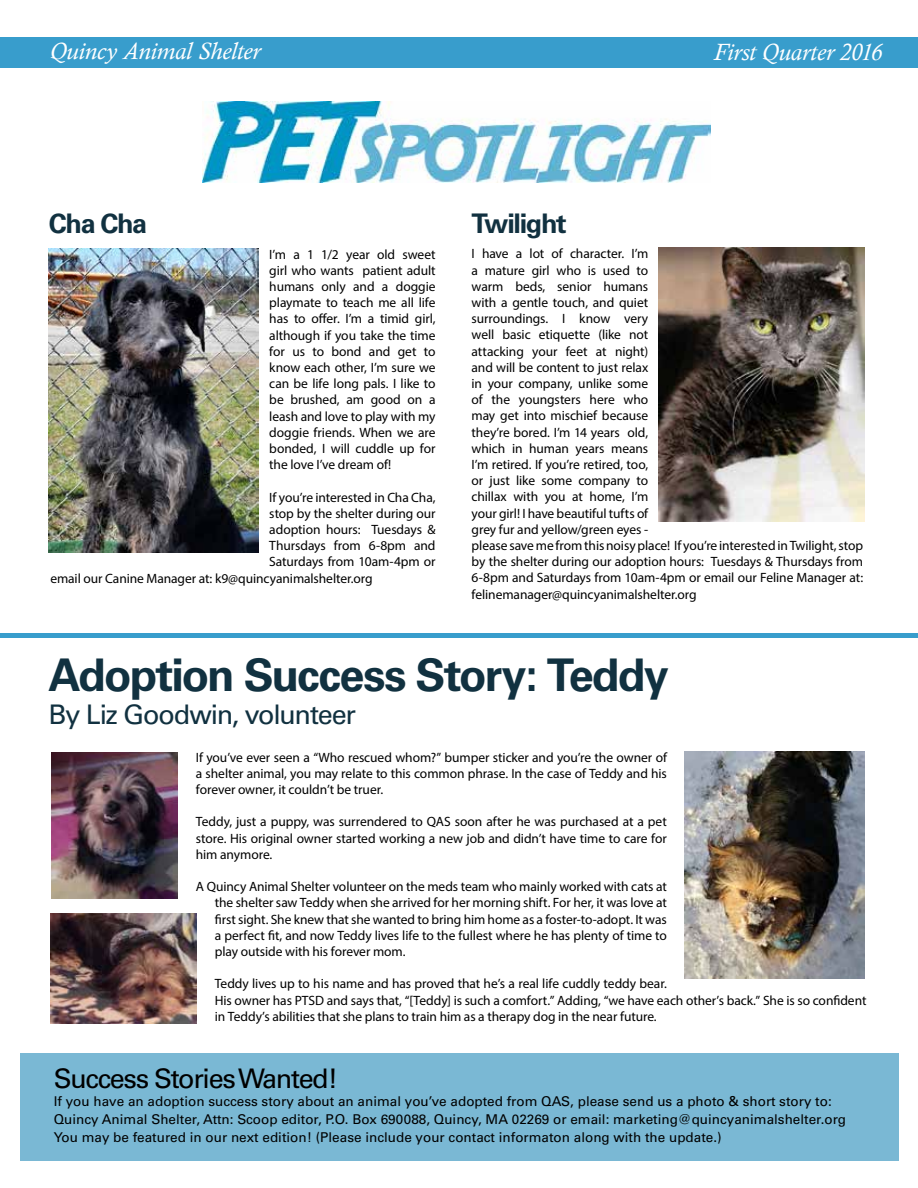
<style>
.page{position:relative;width:918px;height:1188px;background:#fff}
.page>*{position:absolute;margin:0;border:0;box-sizing:border-box;transform-origin:0 0}
.t1{font:700 45px "Univers";letter-spacing:-.04em;color:#113140}
.t2{font:27px "Univers";letter-spacing:-.045em;color:#113140}
.t3{font:27px "Univers";letter-spacing:-.05em;color:#000}
.t4{font:700 27px "Univers";letter-spacing:-.05em;color:#113140}
.t5{font:italic 24px "Calisto";letter-spacing:-.005em;color:#fff}
.t6{font:13.5px/16.2px "Myriad Pro";letter-spacing:-.005em;color:#000;text-align:justify}
.t7{font:13.5px/18px "Univers";color:#000}
</style>
<div class="page">
<div style="left:0;top:38px;width:918px;height:30px;background:#389dcc"></div>
<div style="left:0;top:633px;width:918px;height:5px;background:#389dcc"></div>
<img style="left:202px;top:101px;width:508px;height:81px">
<div style="left:20px;top:1053px;width:879px;height:107px;background:#7ab8d4"></div>
<img style="left:659px;top:248px;width:206px;height:273px">
<img style="left:685px;top:751px;width:180px;height:227px">
<img style="left:52px;top:753px;width:126px;height:145px">
<img style="left:51px;top:913px;width:146px;height:110px">
<img style="left:49px;top:249px;width:210px;height:304px">
<h3 class="t5" style="left:50px;top:37px;width:212px">Quincy Animal Shelter</h3>
<h3 class="t5" style="left:714px;top:38px;width:170px">First Quarter 2016</h3>
<h2 class="t4" style="left:49px;top:208px;width:100px">Cha Cha</h2>
<p class="t6" style="left:269px;top:246px;width:168px">I’m a 1 1/2 year old sweet girl who wants patient adult humans only and a doggie playmate to teach me all life has to offer. I’m a timid girl, although if you take the time for us to bond and get to know each other, I’m sure we can be life long pals. I like to be brushed, am good on a leash and love to play with my doggie friends. When we are bonded, I will cuddle up for the love I’ve dream of!</p>
<p class="t6" style="left:269px;top:489px;width:168px">If you’re interested in Cha Cha,</p>
<p class="t6" style="left:269px;top:505px;width:168px">stop by the shelter during our</p>
<p class="t6" style="left:269px;top:521px;width:168px">adoption hours: Tuesdays &amp;</p>
<p class="t6" style="left:269px;top:537px;width:168px">Thursdays from 6-8pm and</p>
<p class="t6" style="left:269px;top:554px;width:168px">Saturdays from 10am-4pm or</p>
<p class="t6" style="left:50px;top:570px;width:324px">email our Canine Manager at: k9@quincyanimalshelter.org</p>
<h2 class="t4" style="left:472px;top:207px;width:97px">Twilight</h2>
<p class="t6" style="left:472px;top:246px;width:393px;text-align:left">I have a lot of character. I’m<br>a mature girl who is used to<br>warm beds, senior humans<br>with a gentle touch, and quiet<br>surroundings. I know very<br>well basic etiquette (like not<br>attacking your feet at night)<br>and will be content to just relax<br>in your company, unlike some<br>of the youngsters here who<br>may get into mischief because<br>they’re bored. I’m 14 years old,<br>which in human years means<br>I’m retired. If you’re retired, too,<br>or just like some company to<br>chillax with you at home, I’m<br>your girl! I have beautiful tufts of<br>grey fur and yellow/green eyes -<br>please save me from this noisy place! If you’re interested in Twilight, stop by the shelter during our adoption hours: Tuesdays &amp; Thursdays from 6-8pm and Saturdays from 10am-4pm or email our Feline Manager at: felinemanager@quincyanimalshelter.org</p>
<h1 class="t1" style="left:48px;top:649px;width:622px">Adoption Success Story: Teddy</h1>
<h2 class="t2" style="left:48px;top:699px;width:309px">By Liz Goodwin, volunteer</h2>
<p class="t6" style="left:196px;top:749px;width:473px">If you’ve ever seen a “Who rescued whom?” bumper sticker and you’re the owner of a shelter animal, you may relate to this common phrase. In the case of Teddy and his forever owner, it couldn’t be truer.</p>
<p class="t6" style="left:196px;top:814px;width:472px">Teddy, just a puppy, was surrendered to QAS soon after he was purchased at a pet store. His original owner started working a new job and didn’t have time to care for him anymore.</p>
<p class="t6" style="left:215px;top:878px;width:454px;text-indent:-19px">A Quincy Animal Shelter volunteer on the meds team who mainly worked with cats at the shelter saw Teddy when she arrived for her morning shift. For her, it was love at first sight. She knew that she wanted to bring him home as a foster-to-adopt. It was a perfect fit, and now Teddy lives life to the fullest where he has plenty of time to play outside with his forever mom.</p>
<p class="t6" style="left:215px;top:976px;width:653px;text-align:left">Teddy lives up to his name and has proved that he’s a real life cuddly teddy bear.<br>His owner has PTSD and says that, “[Teddy] is such a comfort.” Adding, “we have each other’s back.” She is so confident in Teddy’s abilities that she plans to train him as a therapy dog in the near future.</p>
<h2 class="t3" style="left:54px;top:1063px;width:286px">Success Stories Wanted!</h2>
<p class="t7" style="left:54px;top:1093px;width:794px">If you have an adoption success story about an animal you’ve adopted from QAS, please send us a photo &amp; short story to:<br>Quincy Animal Shelter, Attn: Scoop editor, P.O. Box 690088, Quincy, MA 02269 or email: marketing@quincyanimalshelter.org<br>You may be featured in our next edition! (Please include your contact informaton along with the update.)</p>
</div>
